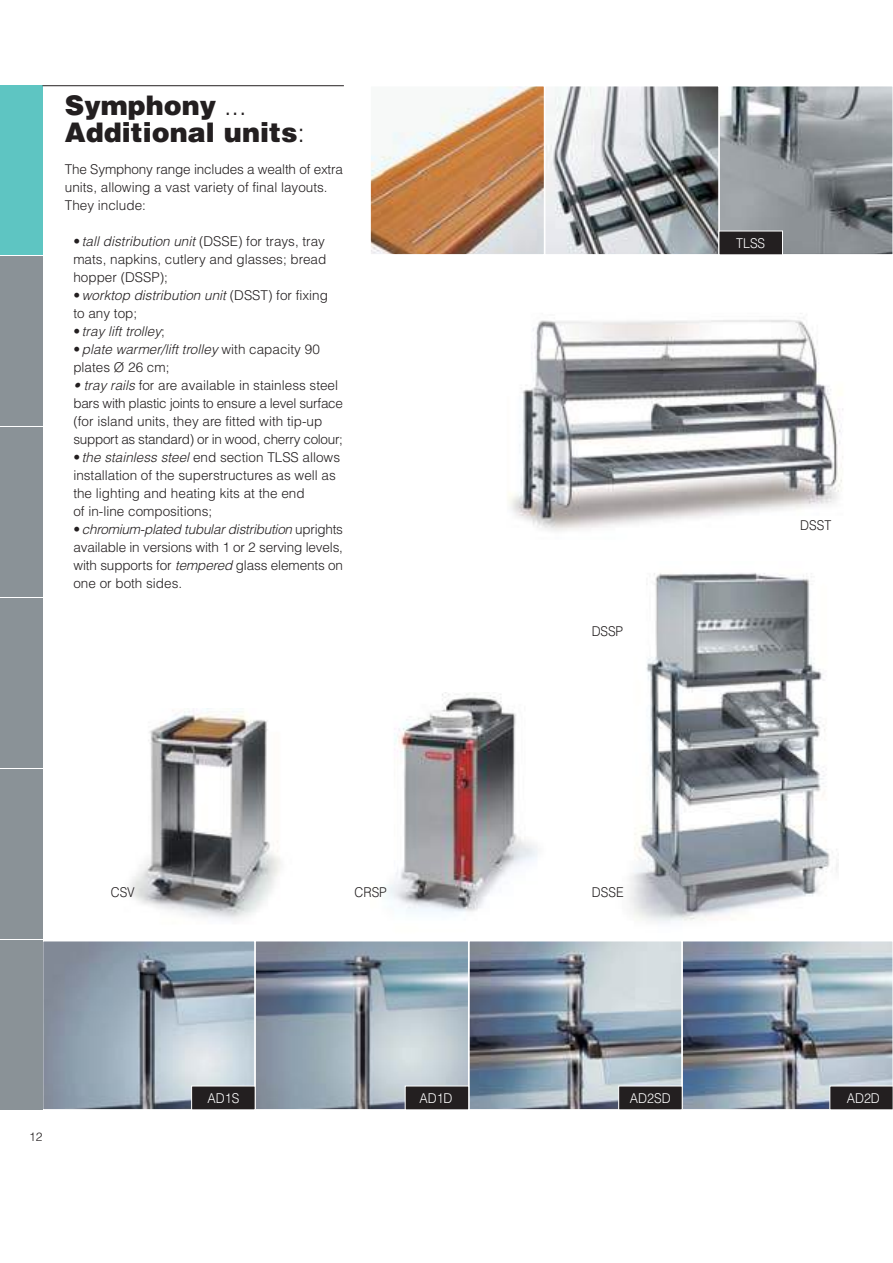
<style>
.page{position:relative;width:893px;height:1263px;background:#fff}
.page>*{position:absolute;margin:0;border:0;box-sizing:border-box;transform-origin:0 0}
.t1{font:900 27px/27px "Helvetica";color:#231f20}
.t2{font:300 13.5px/18px "Helvetica";color:#231f20}
.t3{font:300 13.5px/18px "Helvetica";letter-spacing:-.02em;color:#231f20}
.t4{font:300 13.5px "Helvetica";color:#fff;scale:.92 1}
.t5{font:300 13.5px "Helvetica";color:#231f20;scale:.92 1}
.t6{font:italic 300 13.5px "Helvetica";color:#231f20}
.t7{font:300 12px "Helvetica";color:#231f20}
.s1{font-weight:300}
.s2{font-style:italic}
.s3{font-style:normal}
</style>
<div class="page">
<img style="left:372px;top:88px;width:170px;height:165px">
<svg style="left:546px;top:88px;width:135px;height:165px"></svg>
<div style="left:543px;top:85px;width:176px;height:171px;border:2px solid #fff"></div>
<div style="left:369px;top:85px;width:176px;height:171px;border:2px solid #fff"></div>
<img style="left:385px;top:693px;width:153px;height:220px">
<img style="left:129px;top:709px;width:152px;height:211px">
<img style="left:508px;top:320px;width:173px;height:211px">
<img style="left:629px;top:573px;width:52px;height:350px">
<img style="left:471px;top:943px;width:209px;height:165px">
<div style="left:468px;top:940px;width:215px;height:171px;border:2px solid #fff"></div>
<svg style="left:45px;top:943px;width:208px;height:165px;background:#97a4b1"></svg>
<div style="left:42px;top:940px;width:214px;height:171px;border:2px solid #fff"></div>
<svg style="left:257px;top:943px;width:209px;height:165px;background:#95a4b0"></svg>
<div style="left:254px;top:940px;width:215px;height:171px;border:2px solid #fff"></div>
<div style="left:191px;top:1086px;width:64px;height:24px;background:#231f20"></div>
<div style="left:405px;top:1086px;width:64px;height:24px;background:#231f20"></div>
<div style="left:618px;top:1086px;width:64px;height:24px;background:#231f20"></div>
<svg style="left:681px;top:85px;width:212px;height:1026px"></svg>
<div style="left:0;top:86px;width:43px;height:169px;background:#5ec5c2"></div>
<div style="left:0;top:257px;width:43px;height:169px;background:#8a9297"></div>
<div style="left:0;top:428px;width:43px;height:169px;background:#8a9297"></div>
<div style="left:0;top:599px;width:43px;height:169px;background:#8a9297"></div>
<div style="left:0;top:770px;width:43px;height:169px;background:#8a9297"></div>
<div style="left:0;top:941px;width:43px;height:169px;background:#8a9297"></div>
<hr style="left:43px;top:85px;width:301px;height:1px;background:#231f20">
<h1 class="t1" style="left:65px;top:94px;width:241px">Symphony <span class="s1">...<br></span>Additional units<span class="s1">:</span></h1>
<p class="t2" style="left:65px;top:161px;width:280px">The Symphony range includes a wealth of extra units, allowing a vast variety of final layouts.<br>They include:</p>
<p class="t2" style="left:73px;top:233px;width:254px;text-align:justify">• <span class="s2">tall distribution unit</span> ( D S S E ) fo r t r ays , t r ay mats, napkins, cutlery and glasses; bread hopper (DSSP);</p>
<p class="t2" style="left:73px;top:287px;width:256px">• <span class="s2">worktop distribution unit</span> ( D S S T ) f o r f i x i n g to any top;</p>
<p class="t6" style="left:73px;top:326px;width:93px"><span class="s3">•</span> tray lift trolley<span class="s3">;</span></p>
<p class="t2" style="left:73px;top:341px;width:248px">• <span class="s2">plate warmer/lift trolley</span> w i t h c a p a c i t y 9 0 plates Ø 26 cm;</p>
<p class="t3" style="left:73px;top:377px;width:271px"><span class="s2">• tray rails</span> for are available in stainless steel bars with plastic joints to ensure a level surface (for island units, they are fitted with tip-up support as standard) or in wood, cherry colour;</p>
<p class="t2" style="left:73px;top:449px;width:268px">• <span class="s2">the stainless steel</span> end section TLSS allows installation of the superstructures as well as the lighting and heating kits at the end<br>of in-line compositions;</p>
<p class="t2" style="left:73px;top:521px;width:271px;text-align:justify">• <span class="s2">chromium-plated tubulardistribution</span> u p r i g h t s available in versions with 1 or 2 serving levels, with supports for <span class="s2">tempered</span> glass elements on one or both sides.</p>
<p class="t5" style="left:800px;top:520px;width:35px">DSST</p>
<p class="t5" style="left:592px;top:626px;width:35px">DSSP</p>
<p class="t4" style="left:736px;top:239px;width:33px">TLSS</p>
<p class="t5" style="left:111px;top:887px;width:28px">CSV</p>
<p class="t5" style="left:354px;top:887px;width:37px">CRSP</p>
<p class="t5" style="left:592px;top:887px;width:36px">DSSE</p>
<p class="t7" style="left:29px;top:1132px;width:15px">12</p>
<p class="t4" style="left:207px;top:1093px;width:36px">AD1S</p>
<p class="t4" style="left:419px;top:1093px;width:38px">AD1D</p>
<p class="t4" style="left:630px;top:1093px;width:46px">AD2SD</p>
<p class="t4" style="left:846px;top:1093px;width:38px">AD2D</p>
</div>
